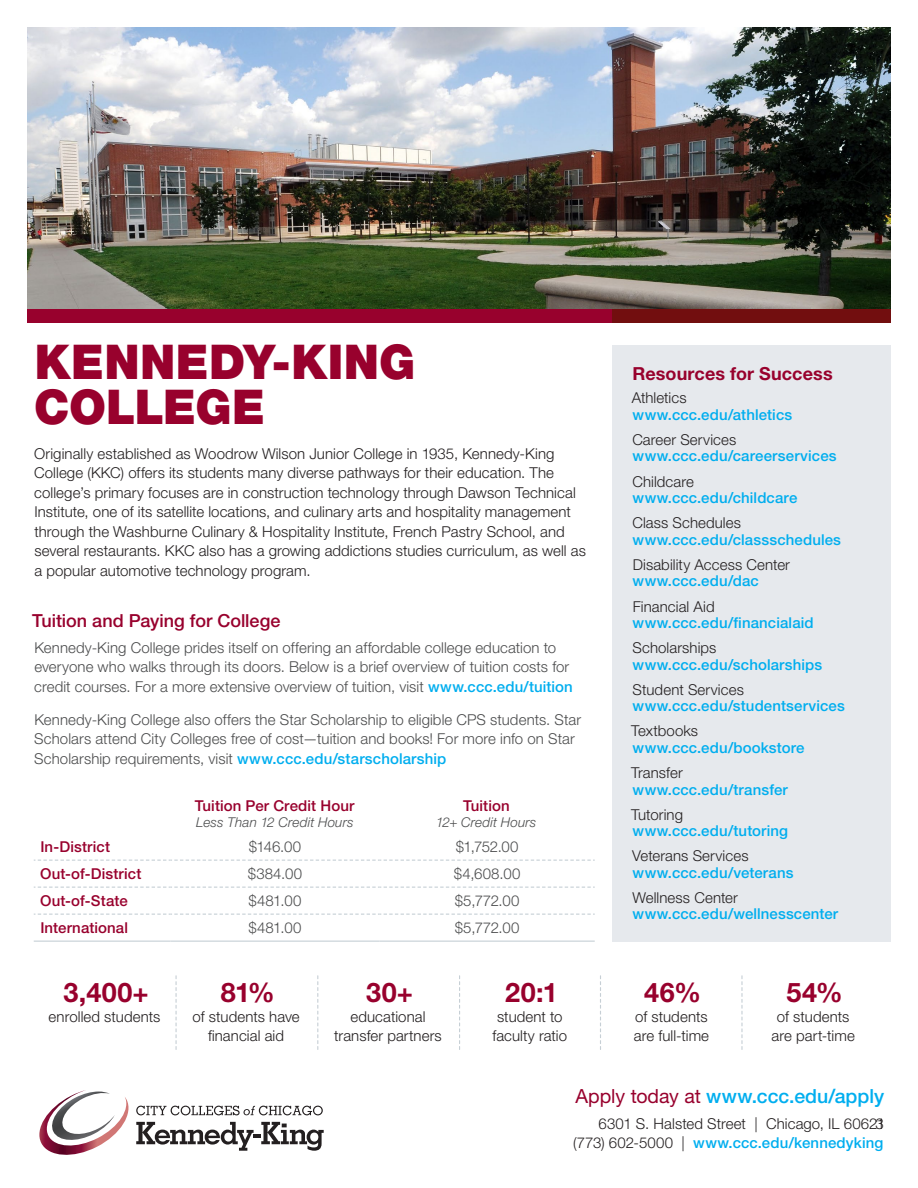
<style>
.page{position:relative;width:918px;height:1188px;background:#fff}
.page>*{position:absolute;margin:0;border:0;box-sizing:border-box;transform-origin:0 0}
.t1{font:900 48px/45px "Helvetica Neue LT Std";letter-spacing:.01em;color:#98012d}
.t2{font:700 27px "Helvetica Neue LT Std";letter-spacing:.02em;color:#98012d}
.t3{font:500 19.5px "Helvetica Neue LT Std";color:#00aeef}
.t4{font:500 18px "Helvetica Neue LT Std";color:#98012d}
.t5{font:700 18px "Helvetica Neue LT Std";letter-spacing:.005em;color:#98012d}
.t6{font:300 15px/19.5px "Helvetica Neue LT Std";letter-spacing:.005em;color:#231f20}
.t7{font:300 15px/19.5px "Helvetica Neue LT Std";letter-spacing:.005em;color:#4b4c4d}
.Resource_Link{font:500 15px "Helvetica Neue LT Std";letter-spacing:.01em;color:#00aeef}
.t8{font:500 15px "Helvetica Neue LT Std";letter-spacing:.005em;color:#98012d}
.t9{font:italic 300 13.5px "Helvetica Neue LT Std";letter-spacing:.01em;color:#4b4c4d}
.s1{font-weight:500;color:#00aeef}
.s2{font-weight:400;color:#98012d}
.s3{font-weight:300;color:#231f20}
</style>
<div class="page">
<img style="left:27px;top:27px;width:864px;height:282px">
<div style="left:27px;top:309px;width:588px;height:13px;background:#98012d"></div>
<div style="left:613px;top:309px;width:278px;height:13px;background:#720e0f"></div>
<div style="left:613px;top:345px;width:278px;height:597px;background:#e6e9ed"></div>
<svg style="left:34px;top:860px;width:561px;height:1px"></svg>
<svg style="left:34px;top:887px;width:561px;height:1px"></svg>
<svg style="left:34px;top:914px;width:561px;height:1px"></svg>
<hr style="left:34px;top:941px;width:136px;height:1px;background:#c6cfd5">
<hr style="left:170px;top:941px;width:210px;height:1px;background:#c6cfd5">
<hr style="left:380px;top:941px;width:215px;height:1px;background:#c6cfd5">
<svg style="left:39px;top:1090px;width:285px;height:65px"></svg>
<svg style="left:176px;top:976px;width:1px;height:73px"></svg>
<svg style="left:317px;top:976px;width:1px;height:73px"></svg>
<svg style="left:459px;top:976px;width:1px;height:73px"></svg>
<svg style="left:600px;top:976px;width:1px;height:73px"></svg>
<svg style="left:741px;top:976px;width:2px;height:73px"></svg>
<p class="t1" style="left:34px;top:339px;width:383px">KENNEDY-KING<br>COLLEGE</p>
<p class="t6" style="left:34px;top:444px;width:553px">Originally established as Woodrow Wilson Junior College in 1935, Kennedy-King College (KKC) offers its students many diverse pathways for their education. The college’s primary focuses are in construction technology through Dawson Technical Institute, one of its satellite locations, and culinary arts and hospitality management through the Washburne Culinary &amp; Hospitality Institute, French Pastry School, and several restaurants. KKC also has a growing addictions studies curriculum, as well as a popular automotive technology program.</p>
<p class="t4" style="left:32px;top:610px;width:250px">Tuition and Paying for College</p>
<p class="t7" style="left:34px;top:638px;width:540px">Kennedy-King College prides itself on offering an affordable college education to everyone who walks through its doors. Below is a brief overview of tuition costs for credit courses. For a more extensive overview of tuition, visit <span class="s1">www.ccc.edu/tuition</span></p>
<p class="t7" style="left:34px;top:710px;width:548px">Kennedy-King College also offers the Star Scholarship to eligible CPS students. Star<br>Scholars attend City Colleges free of cost—tuition and books! For more info on Star<br>Scholarship requirements, visit <span class="s1">www.ccc.edu/starscholarship</span></p>
<p class="t8" style="left:195px;top:797px;width:161px">Tuition Per Credit Hour</p>
<p class="t9" style="left:196px;top:814px;width:159px">Less Than 12 Credit Hours</p>
<p class="t8" style="left:463px;top:797px;width:48px">Tuition</p>
<p class="t9" style="left:436px;top:814px;width:102px">12+ Credit Hours</p>
<p class="t8" style="left:40px;top:838px;width:71px">In-District</p>
<p class="t7" style="left:249px;top:837px;width:54px">$146.00</p>
<p class="t7" style="left:456px;top:837px;width:64px">$1,752.00</p>
<p class="t8" style="left:40px;top:865px;width:103px">Out-of-District</p>
<p class="t7" style="left:248px;top:864px;width:56px">$384.00</p>
<p class="t7" style="left:454px;top:864px;width:68px">$4,608.00</p>
<p class="t8" style="left:40px;top:892px;width:89px">Out-of-State</p>
<p class="t7" style="left:249px;top:891px;width:54px">$481.00</p>
<p class="t7" style="left:455px;top:891px;width:66px">$5,772.00</p>
<p class="t8" style="left:40px;top:919px;width:89px">International</p>
<p class="t7" style="left:249px;top:918px;width:54px">$481.00</p>
<p class="t7" style="left:455px;top:918px;width:66px">$5,772.00</p>
<p class="t2" style="left:64px;top:976px;width:87px">3,400+</p>
<p class="t6" style="left:49px;top:1007px;width:113px">enrolled students</p>
<p class="t2" style="left:221px;top:976px;width:56px">81%</p>
<p class="t6" style="left:193px;top:1007px;width:108px;text-align:center">of students have financial aid</p>
<p class="t2" style="left:366px;top:976px;width:48px">30+</p>
<p class="t6" style="left:351px;top:1007px;width:77px">educational</p>
<p class="t6" style="left:334px;top:1026px;width:109px">transfer partners</p>
<p class="t2" style="left:505px;top:976px;width:54px">20:1</p>
<p class="t6" style="left:497px;top:1007px;width:67px">student to</p>
<p class="t6" style="left:493px;top:1026px;width:76px">faculty ratio</p>
<p class="t5" style="left:633px;top:363px;width:202px">Resources for Success</p>
<p class="t6" style="left:632px;top:388px;width:56px">Athletics</p>
<p class="Resource_Link" style="left:633px;top:406px;width:161px">www.ccc.edu/athletics</p>
<p class="t6" style="left:632px;top:430px;width:105px">Career Services</p>
<p class="Resource_Link" style="left:633px;top:447px;width:206px">www.ccc.edu/careerservices</p>
<p class="t6" style="left:632px;top:471px;width:63px">Childcare</p>
<p class="Resource_Link" style="left:633px;top:489px;width:166px">www.ccc.edu/childcare</p>
<p class="t6" style="left:632px;top:513px;width:110px">Class Schedules</p>
<p class="Resource_Link" style="left:633px;top:530px;width:210px">www.ccc.edu/classschedules</p>
<p class="t6" style="left:633px;top:554px;width:159px">Disability Access Center</p>
<p class="Resource_Link" style="left:633px;top:572px;width:128px">www.ccc.edu/dac</p>
<p class="t6" style="left:633px;top:596px;width:83px">Financial Aid</p>
<p class="Resource_Link" style="left:633px;top:614px;width:183px">www.ccc.edu/financialaid</p>
<p class="t6" style="left:633px;top:638px;width:85px">Scholarships</p>
<p class="Resource_Link" style="left:633px;top:655px;width:191px">www.ccc.edu/scholarships</p>
<p class="t6" style="left:633px;top:679px;width:113px">Student Services</p>
<p class="Resource_Link" style="left:633px;top:697px;width:214px">www.ccc.edu/studentservices</p>
<p class="t6" style="left:631px;top:721px;width:69px">Textbooks</p>
<p class="Resource_Link" style="left:633px;top:739px;width:174px">www.ccc.edu/bookstore</p>
<p class="t6" style="left:631px;top:763px;width:53px">Transfer</p>
<p class="Resource_Link" style="left:633px;top:780px;width:157px">www.ccc.edu/transfer</p>
<p class="t6" style="left:631px;top:804px;width:54px">Tutoring</p>
<p class="Resource_Link" style="left:633px;top:822px;width:157px">www.ccc.edu/tutoring</p>
<p class="t6" style="left:632px;top:846px;width:118px">Veterans Services</p>
<p class="Resource_Link" style="left:633px;top:864px;width:163px">www.ccc.edu/veterans</p>
<p class="t6" style="left:633px;top:888px;width:107px">Wellness Center</p>
<p class="Resource_Link" style="left:633px;top:905px;width:207px">www.ccc.edu/wellnesscenter</p>
<p class="t2" style="left:644px;top:976px;width:58px">46%</p>
<p class="t6" style="left:635px;top:1007px;width:74px">of students</p>
<p class="t6" style="left:634px;top:1026px;width:77px">are full-time</p>
<p class="t2" style="left:787px;top:976px;width:58px">54%</p>
<p class="t6" style="left:777px;top:1007px;width:74px">of students</p>
<p class="t6" style="left:772px;top:1026px;width:85px">are part-time</p>
<p class="t3" style="left:575px;top:1084px;width:310px"><span class="s2">Apply today at</span> www.ccc.edu/apply</p>
<p class="t6" style="left:599px;top:1114px;width:288px">6301 S. Halsted Street | Chicago, IL 60621</p>
<p class="t6" style="left:875px;top:1113px;width:10px">3</p>
<p class="Resource_Link" style="left:573px;top:1134px;width:312px"><span class="s3">(773) 602-5000 |</span> www.ccc.edu/kennedyking</p>
</div>
